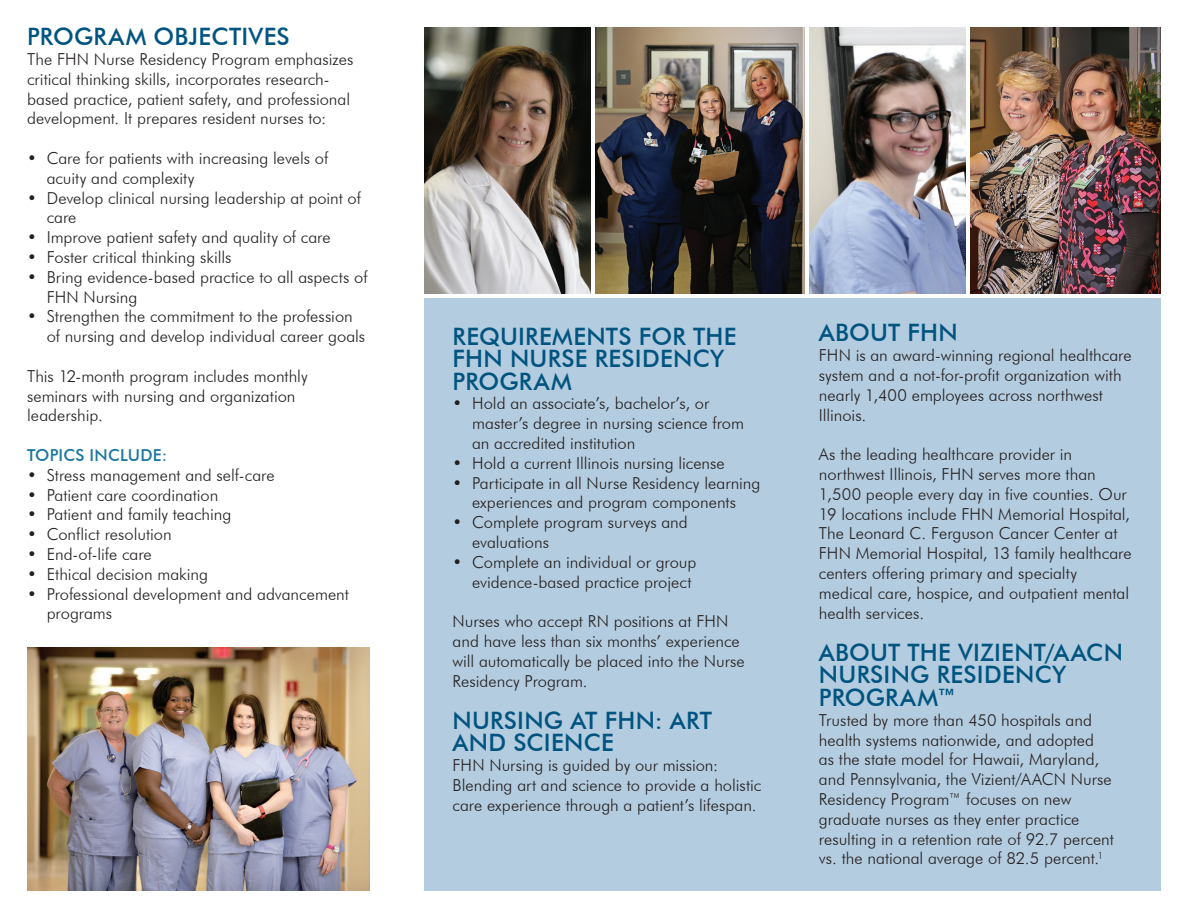
<style>
.page{position:relative;width:1188px;height:918px;background:#fff}
.page>*{position:absolute;margin:0;border:0;box-sizing:border-box;transform-origin:0 0}
.t1{font:500 24px/22.5px "Futura BT";letter-spacing:.01em;color:#005480}
.t2{font:300 16.5px/19.8px "Futura BT";color:#231f20}
.t3{font:500 16.5px "Futura BT";letter-spacing:.015em;color:#1a77a0}
</style>
<div class="page">
<div style="left:424px;top:298px;width:737px;height:593px;background:#b4ccdf"></div>
<img style="left:27px;top:647px;width:342px;height:244px">
<img style="left:424px;top:27px;width:167px;height:267px">
<img style="left:595px;top:27px;width:210px;height:267px">
<img style="left:809px;top:27px;width:157px;height:267px">
<img style="left:970px;top:27px;width:191px;height:267px">
<h1 class="t1" style="left:27px;top:25px;width:264px">PROGRAM OBJECTIVES</h1>
<p class="t2" style="left:27px;top:49px;width:328px">The FHN Nurse Residency Program emphasizes critical thinking skills, incorporates research&shy;based practice, patient safety, and professional development. It prepares resident nurses to:</p>
<p class="t2" style="left:47px;top:148px;width:283px;text-indent:-20px">• Care for patients with increasing levels of acuity and complexity</p>
<p class="t2" style="left:47px;top:188px;width:316px;text-indent:-20px">• Develop clinical nursing leadership at point of care</p>
<p class="t2" style="left:27px;top:227px;width:305px">• Improve patient safety and quality of care</p>
<p class="t2" style="left:27px;top:247px;width:206px">• Foster critical thinking skills</p>
<p class="t2" style="left:47px;top:267px;width:322px;text-indent:-20px">• Bring evidence-based practice to all aspects of<br>FHN Nursing</p>
<p class="t2" style="left:47px;top:307px;width:320px;text-indent:-20px">• Strengthen the commitment to the profession of nursing and develop individual career goals</p>
<p class="t2" style="left:27px;top:366px;width:282px">This 12-month program includes monthly seminars with nursing and organization leadership.</p>
<p class="t3" style="left:27px;top:445px;width:141px">TOPICS INCLUDE:</p>
<p class="t2" style="left:27px;top:465px;width:249px">• Stress management and self-care</p>
<p class="t2" style="left:27px;top:485px;width:193px">• Patient care coordination</p>
<p class="t2" style="left:27px;top:505px;width:206px">• Patient and family teaching</p>
<p class="t2" style="left:27px;top:524px;width:146px">• Conflict resolution</p>
<p class="t2" style="left:27px;top:544px;width:126px">• End-of-life care</p>
<p class="t2" style="left:27px;top:564px;width:182px">• Ethical decision making</p>
<p class="t2" style="left:47px;top:584px;width:304px;text-indent:-20px">• Professional development and advancement programs</p>
<h1 class="t1" style="left:453px;top:325px;width:285px">REQUIREMENTS FOR THE<br>FHN NURSE RESIDENCY<br>PROGRAM</h1>
<p class="t2" style="left:472px;top:393px;width:274px;text-indent:-20px">• Hold an associate’s, bachelor’s, or master’s degree in nursing science from an accredited institution</p>
<p class="t2" style="left:453px;top:453px;width:274px">• Hold a current Illinois nursing license</p>
<p class="t2" style="left:453px;top:473px;width:309px;text-align:center">• Participate in all Nurse Residency learning experiences and program components</p>
<p class="t2" style="left:472px;top:512px;width:217px;text-indent:-20px">• Complete program surveys and evaluations</p>
<p class="t2" style="left:472px;top:552px;width:226px;text-indent:-20px">• Complete an individual or group evidence-based practice project</p>
<p class="t2" style="left:453px;top:611px;width:294px">Nurses who accept RN positions at FHN and have less than six months’ experience will automatically be placed into the Nurse Residency Program.</p>
<h1 class="t1" style="left:453px;top:709px;width:261px">NURSING AT FHN: ART<br>AND SCIENCE</h1>
<p class="t2" style="left:453px;top:755px;width:310px">FHN Nursing is guided by our mission:<br>Blending art and science to provide a holistic care experience through a patient’s lifespan.</p>
<h1 class="t1" style="left:819px;top:321px;width:140px">ABOUT FHN</h1>
<p class="t2" style="left:819px;top:345px;width:314px">FHN is an award-winning regional healthcare system and a not-for-profit organization with nearly 1,400 employees across northwest Illinois.</p>
<p class="t2" style="left:819px;top:444px;width:314px">As the leading healthcare provider in northwest Illinois, FHN serves more than 1,500 people every day in five counties. Our 19 locations include FHN Memorial Hospital, The Leonard C. Ferguson Cancer Center at FHN Memorial Hospital, 13 family healthcare centers offering primary and specialty medical care, hospice, and outpatient mental health services.</p>
<h1 class="t1" style="left:819px;top:641px;width:306px">ABOUT THE VIZIENT/AACN<br>NURSING RESIDENCY<br>PROGRAM™</h1>
<p class="t2" style="left:819px;top:710px;width:296px">Trusted by more than 450 hospitals and health systems nationwide, and adopted<br>as the state model for Hawaii, Maryland, and Pennsylvania, the Vizient/AACN Nurse Residency Program™ focuses on new graduate nurses as they enter practice resulting in a retention rate of 92.7 percent vs. the national average of 82.5 percent.<sup>1</sup></p>
</div>
